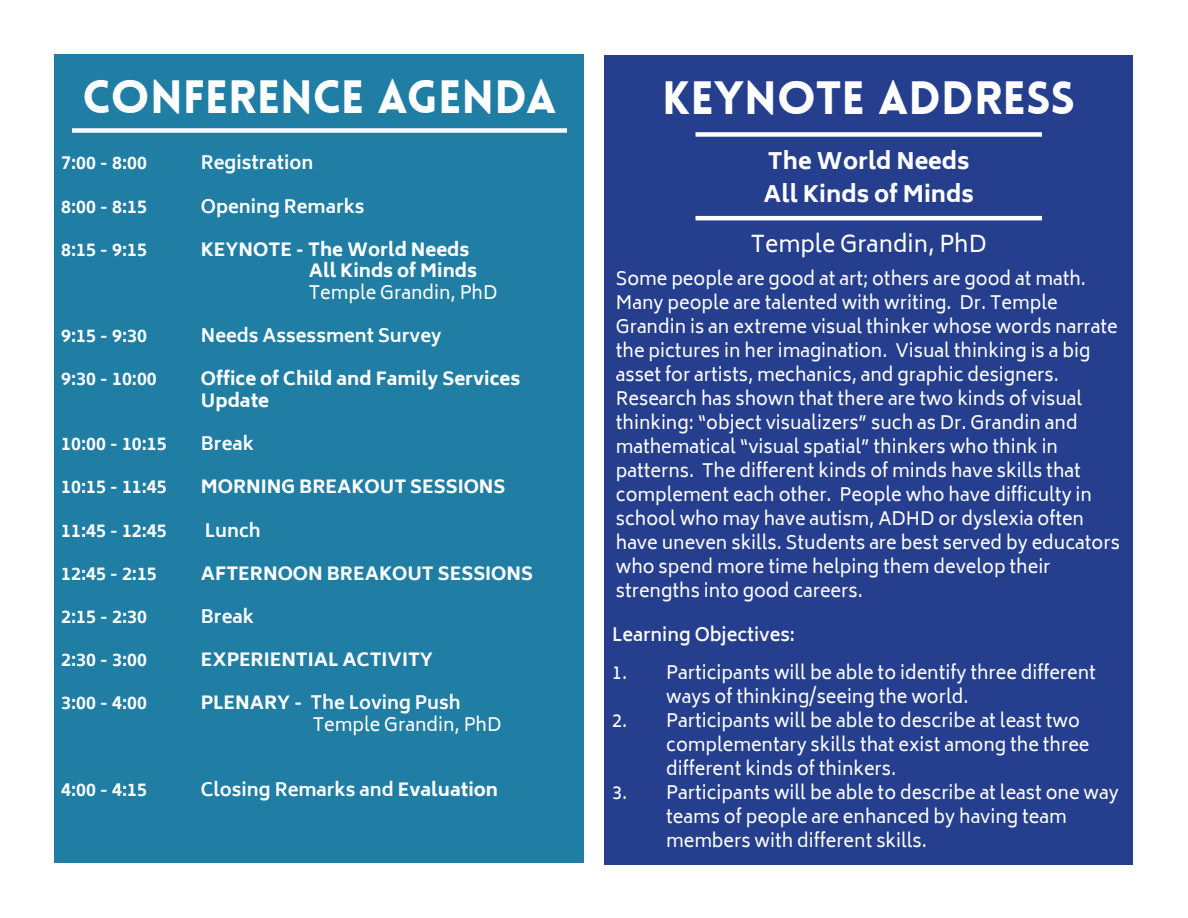
<style>
.page{position:relative;width:1188px;height:918px;background:#fff}
.page>*{position:absolute;margin:0;border:0;box-sizing:border-box;transform-origin:0 0}
.t1{font:900 46.5px "Lovelo";color:#fff}
.t2{font:800 22.5px/33px "Biryani";color:#fff}
.t3{font:22.5px "Biryani";color:#fff}
.t4{font:18px/24px "Biryani";color:#fff}
.t5{font:700 18px "Biryani";color:#fff}
.t6{font:800 18px/21.6px "Biryani";color:#fff}
.t7{font:600 18px "Biryani";color:#fff}
.s1{font-weight:800}
.s2{font-weight:700}
</style>
<div class="page">
<div style="left:55px;top:55px;width:529px;height:808px;background:#207ea5"></div>
<div style="left:72px;top:128px;width:495px;height:5px;background:#fff"></div>
<div style="left:604px;top:56px;width:529px;height:809px;background:#253f8e"></div>
<div style="left:696px;top:132px;width:346px;height:5px;background:#fff"></div>
<hr style="left:696px;top:216px;width:346px;height:4px;background:#fff">
<h1 class="t1" style="left:83px;top:68px;width:475px">CONFERENCE AGENDA</h1>
<p class="t5" style="left:61px;top:153px;width:87px">7:00 - 8:00</p>
<p class="t5" style="left:201px;top:153px;width:114px">Registration</p>
<p class="t5" style="left:61px;top:196px;width:87px">8:00 - 8:15</p>
<p class="t5" style="left:201px;top:196px;width:165px">Opening Remarks</p>
<p class="t5" style="left:61px;top:239px;width:87px">8:15 - 9:15</p>
<p class="t6" style="left:309px;top:239px;width:170px;text-indent:-108px">KEYNOTE - The World Needs<br>All Kinds of Minds</p>
<p class="t4" style="left:309px;top:281px;width:190px">Temple Grandin, PhD</p>
<p class="t5" style="left:61px;top:325px;width:87px">9:15 - 9:30</p>
<p class="t5" style="left:201px;top:325px;width:242px">Needs Assessment Survey</p>
<p class="t5" style="left:61px;top:369px;width:97px">9:30 - 10:00</p>
<p class="t6" style="left:201px;top:368px;width:321px">Office of Child and Family Services<br>Update</p>
<p class="t5" style="left:61px;top:433px;width:107px">10:00 - 10:15</p>
<p class="t5" style="left:201px;top:433px;width:55px">Break</p>
<p class="t5" style="left:61px;top:477px;width:107px">10:15 - 11:45</p>
<p class="t6" style="left:201px;top:476px;width:306px">MORNING BREAKOUT SESSIONS</p>
<p class="t5" style="left:61px;top:520px;width:107px">11:45 - 12:45</p>
<p class="t5" style="left:205px;top:520px;width:57px">Lunch</p>
<p class="t5" style="left:61px;top:563px;width:97px">12:45 - 2:15</p>
<p class="t6" style="left:201px;top:563px;width:334px">AFTERNOON BREAKOUT SESSIONS</p>
<p class="t5" style="left:61px;top:606px;width:87px">2:15 - 2:30</p>
<p class="t5" style="left:201px;top:606px;width:55px">Break</p>
<p class="t5" style="left:61px;top:649px;width:87px">2:30 - 3:00</p>
<p class="t6" style="left:201px;top:649px;width:234px">EXPERIENTIAL ACTIVITY</p>
<p class="t5" style="left:61px;top:693px;width:87px">3:00 - 4:00</p>
<p class="t4" style="left:313px;top:692px;width:190px;line-height:21.6px;text-indent:-112px"><span class="s1">PLENARY -</span> <span class="s2">The Loving Push<br></span>Temple Grandin, PhD</p>
<p class="t5" style="left:61px;top:779px;width:87px">4:00 - 4:15</p>
<p class="t5" style="left:201px;top:779px;width:299px">Closing Remarks and <span class="s1">Evaluation</span></p>
<h1 class="t1" style="left:662px;top:69px;width:414px">KEYNOTE ADDRESS</h1>
<p class="t2" style="left:764px;top:145px;width:212px">The World Needs<br>All Kinds of Minds</p>
<p class="t3" style="left:751px;top:231px;width:237px">Temple Grandin, PhD</p>
<p class="t4" style="left:616px;top:267px;width:506px">Some people are good at art; others are good at math.<br>Many people are talented with writing. Dr. Temple Grandin is an extreme visual thinker whose words narrate the pictures in her imagination. Visual thinking is a big asset for artists, mechanics, and graphic designers.<br>Research has shown that there are two kinds of visual thinking: “object visualizers” such as Dr. Grandin and mathematical “visual spatial” thinkers who think in patterns. The different kinds of minds have skills that complement each other. People who have difficulty in school who may have autism, ADHD or dyslexia often have uneven skills. Students are best served by educators who spend more time helping them develop their strengths into good careers.</p>
<p class="t7" style="left:612px;top:624px;width:184px">Learning Objectives:</p>
<p class="t4" style="left:666px;top:660px;width:431px;text-indent:-54px">1. Participants will be able to identify three different ways of thinking/seeing the world.</p>
<p class="t4" style="left:666px;top:708px;width:425px;text-indent:-54px">2. Participants will be able to describe at least two complementary skills that exist among the three different kinds of thinkers.</p>
<p class="t4" style="left:666px;top:780px;width:454px;text-indent:-54px">3. Participants will be able to describe at least one way teams of people are enhanced by having team members with different skills.</p>
</div>
